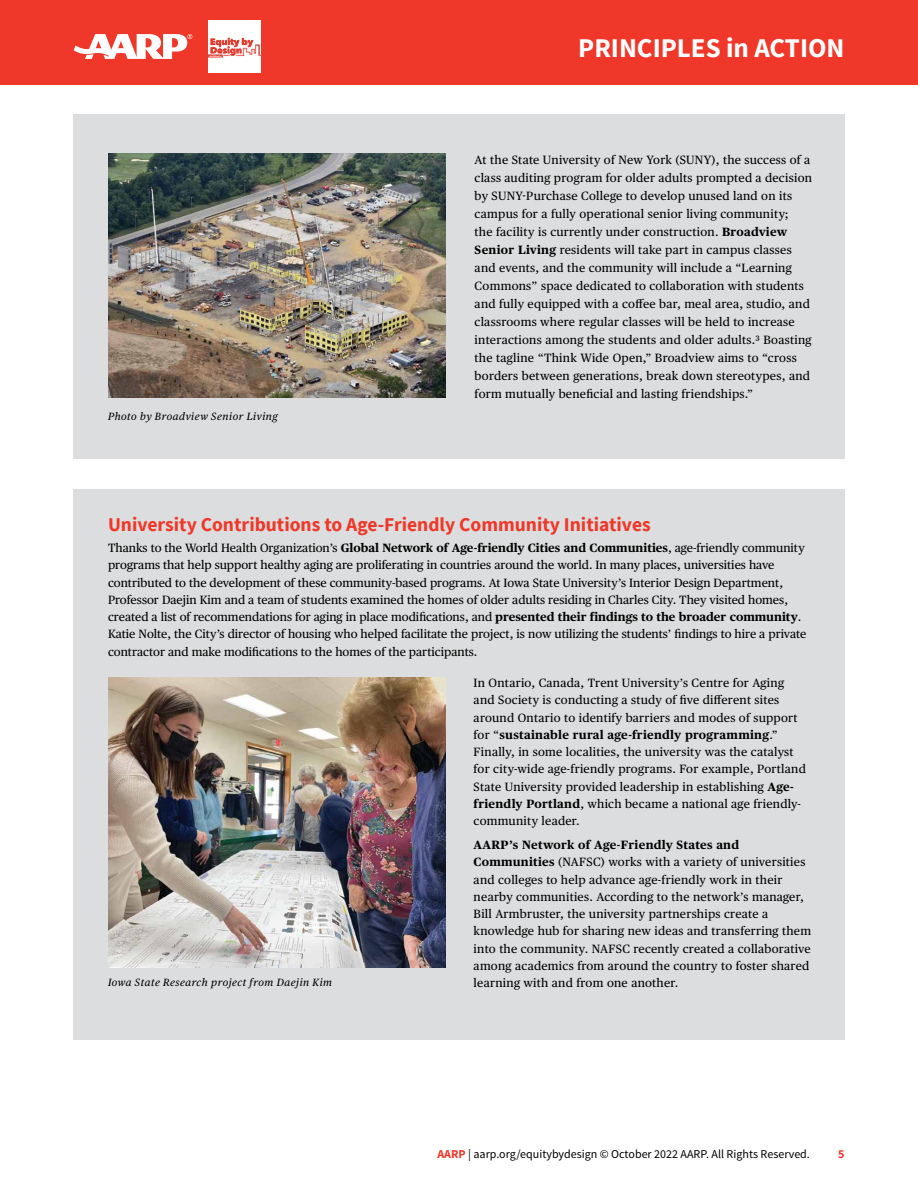
<style>
.page{position:relative;width:918px;height:1188px;background:#fff}
.page>*{position:absolute;margin:0;border:0;box-sizing:border-box;transform-origin:0 0}
.t1{font:700 27px "Source Sans Pro";color:#fff}
.t2{font:700 19.5px "Source Sans Pro";color:#ef3829}
.t3{font:12px/17.2px "Publico Text";letter-spacing:.02em;color:#000}
.t4{font:12px/17.2px "Publico Text";color:#000}
.t5{font:12px "Source Sans Pro";color:#000}
.t6{font:700 12px "Source Sans Pro";color:#ef3829}
.t7{font:italic 10.5px "Publico Text";letter-spacing:.05em;color:#000}
.s1{font-weight:700}
.s2{font-weight:700;color:#ef3829}
</style>
<div class="page">
<div style="left:0;top:0;width:918px;height:85px;background:#ef3829"></div>
<svg style="left:74px;top:34px;width:118px;height:25px"></svg>
<img style="left:209px;top:21px;width:52px;height:51px">
<div style="left:73px;top:489px;width:772px;height:551px;background:#dcddde"></div>
<div style="left:73px;top:115px;width:772px;height:344px;background:#dcddde"></div>
<img style="left:108px;top:153px;width:338px;height:244px">
<img style="left:108px;top:678px;width:338px;height:290px">
<h1 class="t1" style="left:578px;top:29px;width:268px">PRINCIPLES in ACTION</h1>
<p class="t7" style="left:108px;top:409px;width:171px">Photo by Broadview Senior Living</p>
<p class="t3" style="left:475px;top:150px;width:339px;line-height:18px">At the State University of New York (SUNY), the success of a class auditing program for older adults prompted a decision by SUNY-Purchase College to develop unused land on its campus for a fully operational senior living community;<br>the facility is currently under construction. <span class="s1">Broadview Senior Living</span> residents will take part in campus classes and events, and the community will include a “Learning Commons” space dedicated to collaboration with students and fully equipped with a coffee bar, meal area, studio, and classrooms where regular classes will be held to increase interactions among the students and older adults.3 Boasting the tagline “Think Wide Open,” Broadview aims to “cross borders between generations, break down stereotypes, and form mutually beneficial and lasting friendships.”</p>
<h2 class="t2" style="left:108px;top:512px;width:544px">University Contributions to Age-Friendly Community Initiatives</h2>
<p class="t4" style="left:108px;top:539px;width:700px">Thanks to the World Health Organization’s <span class="s1">Global Network of Age-friendly Cities and Communities</span>, age-friendly community programs that help support healthy aging are proliferating in countries around the world. In many places, universities have contributed to the development of these community-based programs. At Iowa State University’s Interior Design Department, Professor Daejin Kim and a team of students examined the homes of older adults residing in Charles City. They visited homes, created a list of recommendations for aging in place modifications, and <span class="s1">presented their findings to the broader community</span>.<br>Katie Nolte, the City’s director of housing who helped facilitate the project, is now utilizing the students’ findings to hire a private contractor and make modifications to the homes of the participants.</p>
<p class="t3" style="left:474px;top:674px;width:334px">In Ontario, Canada, Trent University’s Centre for Aging and Society is conducting a study of five different sites around Ontario to identify barriers and modes of support for “<span class="s1">sustainable rural age-friendly programming</span>.” Finally, in some localities, the university was the catalyst for city-wide age-friendly programs. For example, Portland State University provided leadership in establishing <span class="s1">Age&shy;friendly Portland</span>, which became a national age friendly&shy;community leader.</p>
<p class="t3" style="left:474px;top:836px;width:339px"><span class="s1">AARP’s Network of Age-Friendly States and Communities</span> (NAFSC) works with a variety of universities and colleges to help advance age-friendly work in their nearby communities. According to the network’s manager, Bill Armbruster, the university partnerships create a knowledge hub for sharing new ideas and transferring them into the community. NAFSC recently created a collaborative among academics from around the country to foster shared learning with and from one another.</p>
<p class="t7" style="left:108px;top:974px;width:226px">Iowa State Research project from Daejin Kim</p>
<p class="t5" style="left:437px;top:1147px;width:374px"><span class="s2">AARP</span> | aarp.org/equitybydesign © October 2022 AARP. All Rights Reserved.</p>
<p class="t6" style="left:838px;top:1146px;width:8px">5</p>
</div>
